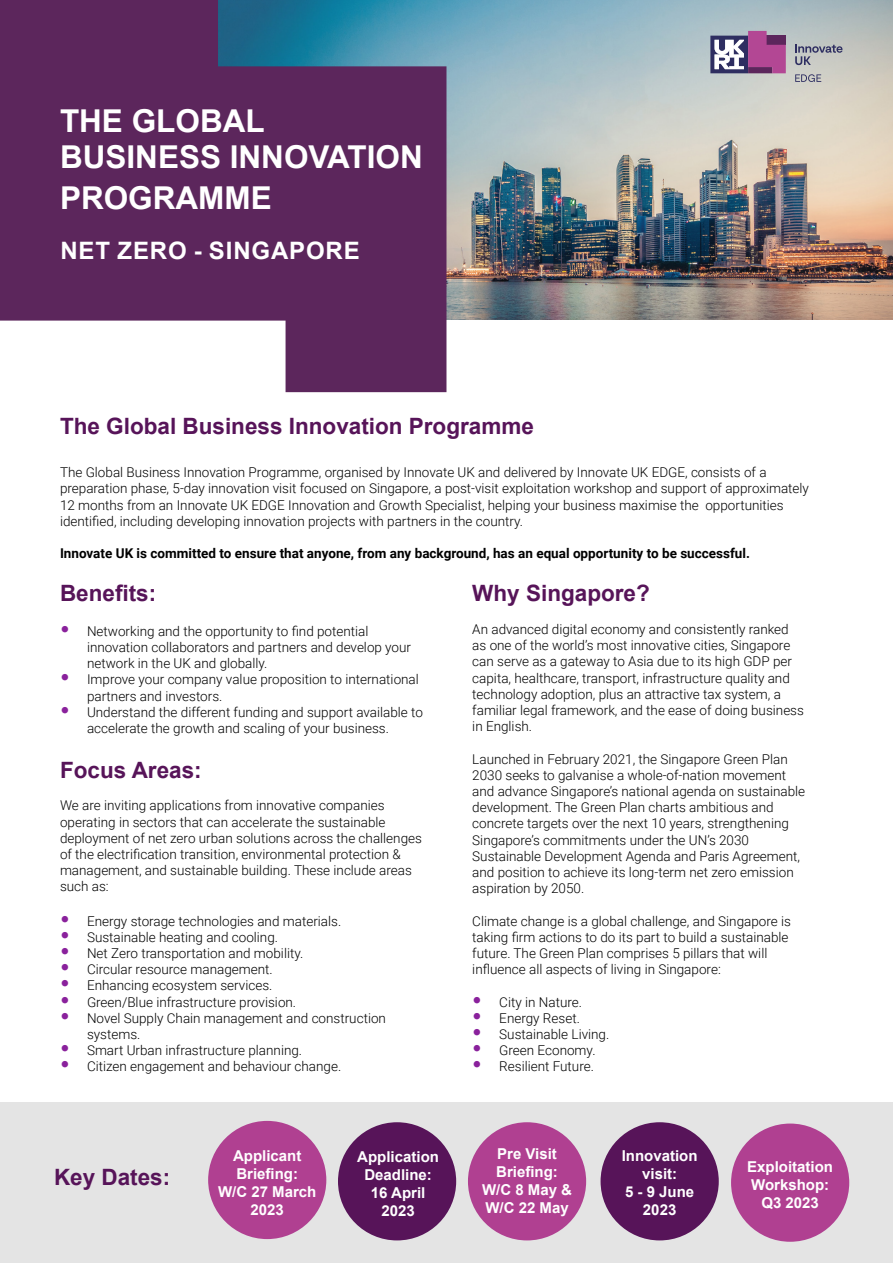
<style>
.page{position:relative;width:893px;height:1263px;background:#fff}
.page>*{position:absolute;margin:0;border:0;box-sizing:border-box;transform-origin:0 0}
.t1{font:700 31.5px/36px "Arial";color:#fff}
.t2{font:700 24px "Arial";letter-spacing:.035em;color:#fff}
.t3{font:700 22.5px "Arial";color:#571459}
.t4{font:700 15px/18px "Arial";color:#fff}
.t5{font:300 13.5px/16.2px "Roboto";color:#000}
.t6{font:700 13.5px "Roboto";color:#000}
.s1{font-family:"Arial";font-weight:900;font-size:19.5px;color:#8a219c}
</style>
<div class="page">
<div style="left:0;top:1102px;width:893px;height:161px;background:#e4e4e4"></div>
<div style="left:601px;top:1122px;width:118px;height:118px;background:#571459;border-radius:50%"></div>
<div style="left:468px;top:1122px;width:118px;height:118px;background:#b04091;border-radius:50%"></div>
<div style="left:338px;top:1122px;width:118px;height:118px;background:#571459;border-radius:50%"></div>
<img style="left:446px;top:0;width:447px;height:319px">
<svg style="left:0;top:0;width:446px;height:392px;background:#6b4775"></svg>
<div style="left:208px;top:1121px;width:118px;height:118px;background:#b04091;border-radius:50%"></div>
<svg style="left:795px;top:44px;width:47px;height:21px"></svg>
<svg style="left:795px;top:74px;width:26px;height:8px"></svg>
<svg style="left:710px;top:31px;width:76px;height:42px;background:#966a99"></svg>
<div style="left:731px;top:1123px;width:118px;height:119px;background:#b04091;border-radius:50%"></div>
<p class="t1" style="left:60px;top:103px;width:364px">THE GLOBAL<br>BUSINESS INNOVATION</p>
<p class="t1" style="left:60px;top:180px;width:213px">PROGRAMME</p>
<p class="t2" style="left:60px;top:234px;width:301px">NET ZERO - SINGAPORE</p>
<p class="t3" style="left:60px;top:410px;width:475px">The Global Business Innovation Programme</p>
<p class="t5" style="left:60px;top:464px;width:750px">The Global Business Innovation Programme, organised by Innovate UK and delivered by Innovate UK EDGE, consists of a preparation phase, 5-day innovation visit focused on Singapore, a post-visit exploitation workshop and support of approximately 12 months from an Innovate UK EDGE Innovation and Growth Specialist, helping your business maximise the opportunities identified, including developing innovation projects with partners in the country.</p>
<p class="t6" style="left:60px;top:544px;width:691px">Innovate UK is committed to ensure that anyone, from any background, has an equal opportunity to be successful.</p>
<p class="t3" style="left:60px;top:578px;width:98px">Benefits:</p>
<p class="t5" style="left:87px;top:622px;width:326px;text-indent:-27px"><span class="s1">•</span> Networking and the opportunity to find potential innovation collaborators and partners and develop your network in the UK and globally.</p>
<p class="t5" style="left:87px;top:671px;width:333px;text-indent:-27px"><span class="s1">•</span> Improve your company value proposition to international partners and investors.</p>
<p class="t5" style="left:60px;top:703px;width:364px;text-align:center"><span class="s1">•</span> Understand the different funding and support available to accelerate the growth and scaling of your business.</p>
<p class="t3" style="left:60px;top:754px;width:143px">Focus Areas:</p>
<p class="t5" style="left:60px;top:797px;width:363px">We are inviting applications from innovative companies operating in sectors that can accelerate the sustainable deployment of net zero urban solutions across the challenges of the electrification transition, environmental protection &amp; management, and sustainable building. These include areas such as:</p>
<p class="t5" style="left:60px;top:912px;width:283px"><span class="s1">•</span> Energy storage technologies and materials.</p>
<p class="t5" style="left:60px;top:928px;width:220px"><span class="s1">•</span> Sustainable heating and cooling.</p>
<p class="t5" style="left:60px;top:944px;width:245px"><span class="s1">•</span> Net Zero transportation and mobility.</p>
<p class="t5" style="left:60px;top:961px;width:214px"><span class="s1">•</span> Circular resource management.</p>
<p class="t5" style="left:60px;top:977px;width:214px"><span class="s1">•</span> Enhancing ecosystem services.</p>
<p class="t5" style="left:60px;top:993px;width:238px"><span class="s1">•</span> Green/Blue infrastructure provision.</p>
<p class="t5" style="left:87px;top:1009px;width:300px;text-indent:-27px"><span class="s1">•</span> Novel Supply Chain management and construction systems.</p>
<p class="t5" style="left:60px;top:1042px;width:244px"><span class="s1">•</span> Smart Urban infrastructure planning.</p>
<p class="t5" style="left:60px;top:1058px;width:283px"><span class="s1">•</span> Citizen engagement and behaviour change.</p>
<p class="t3" style="left:54px;top:1161px;width:118px">Key Dates:</p>
<p class="t4" style="left:233px;top:1146px;width:70px">Applicant</p>
<p class="t4" style="left:236px;top:1164px;width:63px">Briefing:</p>
<p class="t4" style="left:218px;top:1182px;width:100px">W/C 27 March</p>
<p class="t4" style="left:251px;top:1200px;width:35px">2023</p>
<p class="t4" style="left:357px;top:1148px;width:83px">Application</p>
<p class="t4" style="left:364px;top:1166px;width:69px">Deadline:</p>
<p class="t4" style="left:371px;top:1184px;width:56px">16 April</p>
<p class="t4" style="left:381px;top:1202px;width:35px">2023</p>
<p class="t3" style="left:472px;top:578px;width:179px">Why Singapore?</p>
<p class="t5" style="left:472px;top:620px;width:333px">An advanced digital economy and consistently ranked as one of the world’s most innovative cities, Singapore can serve as a gateway to Asia due to its high GDP per capita, healthcare, transport, infrastructure quality and technology adoption, plus an attractive tax system, a familiar legal framework, and the ease of doing business in English.</p>
<p class="t5" style="left:472px;top:750px;width:334px">Launched in February 2021, the Singapore Green Plan 2030 seeks to galvanise a whole-of-nation movement and advance Singapore’s national agenda on sustainable development. The Green Plan charts ambitious and concrete targets over the next 10 years, strengthening Singapore’s commitments under the UN’s 2030<br>Sustainable Development Agenda and Paris Agreement, and position to achieve its long-term net zero emission aspiration by 2050.</p>
<p class="t5" style="left:472px;top:912px;width:320px">Climate change is a global challenge, and Singapore is taking firm actions to do its part to build a sustainable future. The Green Plan comprises 5 pillars that will influence all aspects of living in Singapore:</p>
<p class="t5" style="left:472px;top:993px;width:111px"><span class="s1">•</span> City in Nature.</p>
<p class="t5" style="left:472px;top:1009px;width:109px"><span class="s1">•</span> Energy Reset.</p>
<p class="t5" style="left:472px;top:1025px;width:139px"><span class="s1">•</span> Sustainable Living.</p>
<p class="t5" style="left:472px;top:1042px;width:125px"><span class="s1">•</span> Green Economy.</p>
<p class="t5" style="left:472px;top:1058px;width:123px"><span class="s1">•</span> Resilient Future.</p>
<p class="t4" style="left:497px;top:1144px;width:61px">Pre Visit</p>
<p class="t4" style="left:496px;top:1162px;width:63px">Briefing:</p>
<p class="t4" style="left:482px;top:1180px;width:92px">W/C 8 May &amp;</p>
<p class="t4" style="left:485px;top:1198px;width:85px">W/C 22 May</p>
<p class="t4" style="left:622px;top:1147px;width:77px">Innovation</p>
<p class="t4" style="left:642px;top:1165px;width:37px">visit:</p>
<p class="t4" style="left:625px;top:1183px;width:71px">5 - 9 June</p>
<p class="t4" style="left:643px;top:1201px;width:35px">2023</p>
<p class="t4" style="left:747px;top:1157px;width:87px">Exploitation<br>Workshop:</p>
<p class="t4" style="left:761px;top:1193px;width:59px">Q3 2023</p>
</div>
